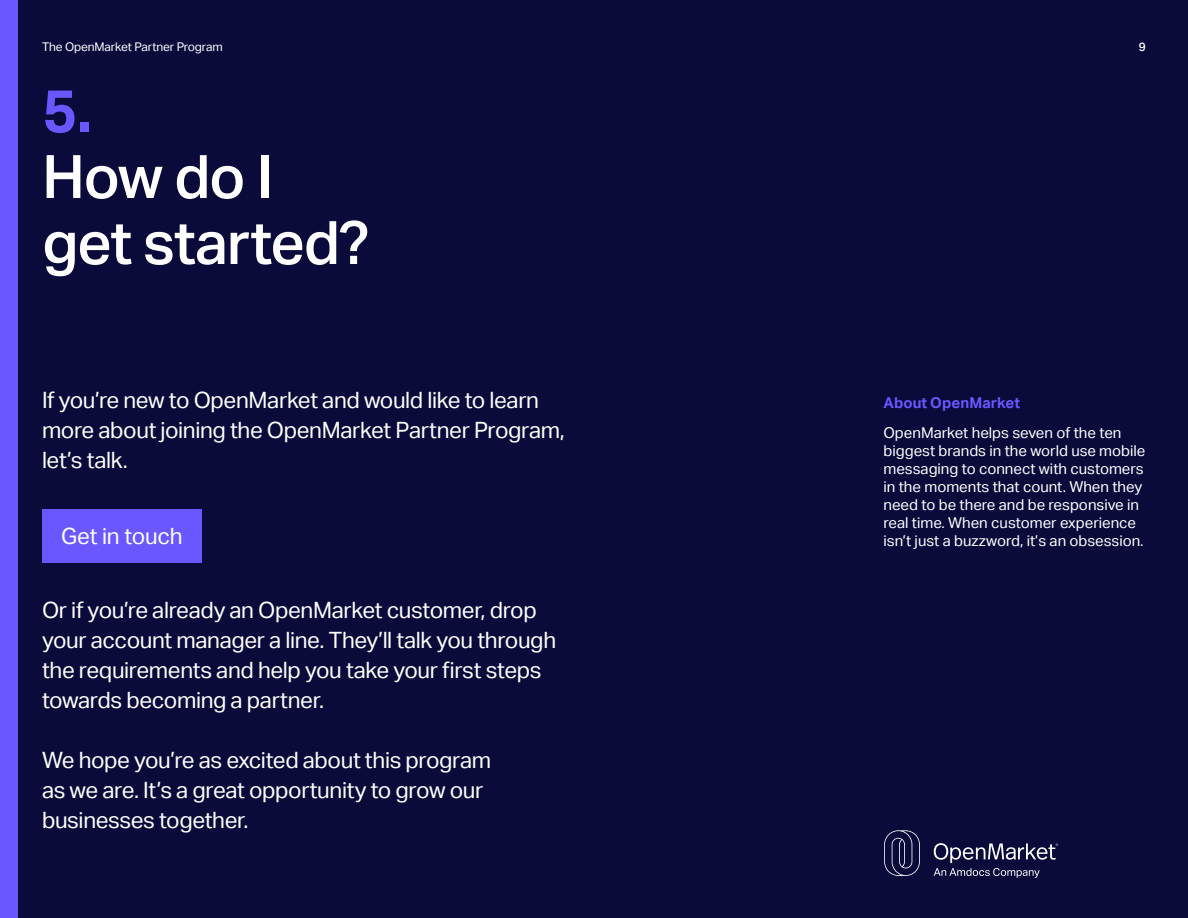
<style>
.page{position:relative;width:1188px;height:918px;background:#0a0a3b}
.page>*{position:absolute;margin:0;border:0;box-sizing:border-box;transform-origin:0 0}
.t1{font:500 60px/66px "Aktiv Grotesk";letter-spacing:-.025em;color:#fff}
.t2{font:700 60px "Aktiv Grotesk";color:#6b57ff}
.t3{font:22.5px/30px "Aktiv Grotesk";letter-spacing:-.02em;color:#fff}
.t4{font:15px/18px "Aktiv Grotesk";color:#fff}
.t5{font:700 15px "Aktiv Grotesk";letter-spacing:.005em;color:#6b57ff}
.t6{font:12px "Aktiv Grotesk";letter-spacing:-.01em;color:#fff}
.t7{font:500 12px "Aktiv Grotesk";color:#fff}
</style>
<div class="page">
<div style="left:0;top:0;width:18px;height:918px;background:#6b57ff"></div>
<svg style="left:884px;top:830px;width:36px;height:46px"></svg>
<svg style="left:934px;top:843px;width:124px;height:35px"></svg>
<div style="left:42px;top:509px;width:160px;height:54px;background:#6b57ff"></div>
<p class="t6" style="left:42px;top:39px;width:182px">The OpenMarket Partner Program</p>
<p class="t7" style="left:1139px;top:39px;width:9px">9</p>
<h1 class="t2" style="left:42px;top:76px;width:51px">5.</h1>
<h1 class="t1" style="left:42px;top:144px;width:329px">How do I get started?</h1>
<p class="t3" style="left:42px;top:385px;width:524px">If you’re new to OpenMarket and would like to learn more about joining the OpenMarket Partner Program, let’s talk.</p>
<p class="t5" style="left:884px;top:394px;width:138px">About OpenMarket</p>
<p class="t4" style="left:884px;top:424px;width:263px">OpenMarket helps seven of the ten biggest brands in the world use mobile messaging to connect with customers in the moments that count. When they need to be there and be responsive in real time. When customer experience</p>
<p class="t3" style="left:61px;top:521px;width:123px">Get in touch</p>
<p class="t4" style="left:884px;top:532px;width:262px">isn’t just a buzzword, it’s an obsession.</p>
<p class="t3" style="left:42px;top:595px;width:516px">Or if you’re already an OpenMarket customer, drop your account manager a line. They’ll talk you through the requirements and help you take your first steps towards becoming a partner.</p>
<p class="t3" style="left:42px;top:745px;width:451px">We hope you’re as excited about this program as we are. It’s a great opportunity to grow our businesses together.</p>
</div>
